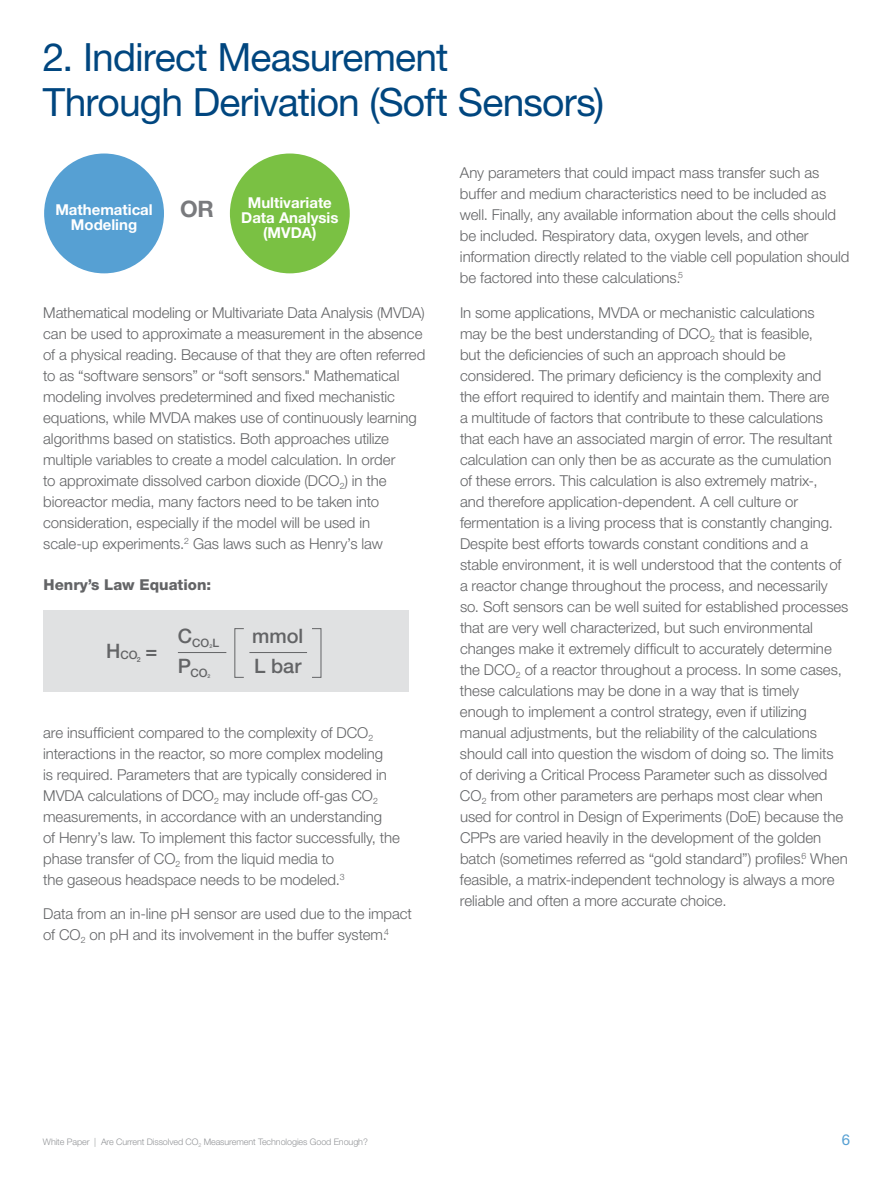
<style>
.page{position:relative;width:893px;height:1188px;background:#fff}
.page>*{position:absolute;margin:0;border:0;box-sizing:border-box;transform-origin:0 0}
.t1{font:39px/45px "Helvetica Neue LT Std";letter-spacing:-.02em;color:#00467f}
.t2{font:700 22.65px "Helvetica Neue LT Std";color:#797a7d}
.t3{font:500 19.95px/29.8px "Helvetica Neue LT Std";color:#636466}
.t4{font:300 15px/21px "Helvetica Neue LT Std";letter-spacing:-.005em;color:#636466}
.t5{font:700 15px/15px "Helvetica Neue LT Std";color:#fff;text-align:center}
.t6{font:800 15px "Helvetica Neue LT Std";color:#636466}
.t7{font:15px "Helvetica Neue LT Std";color:#56a0d3}
.t8{font:500 11.55px "Helvetica Neue LT Std";color:#636466}
.t9{font:300 9px "Helvetica Neue LT Std";letter-spacing:-.01em;color:#939598}
.s1{font-size:19.95px}
.s2{font-size:5.25px}
</style>
<div class="page">
<div style="left:44px;top:154px;width:120px;height:119px;background:#56a0d3;border-radius:50%"></div>
<div style="left:230px;top:154px;width:120px;height:119px;background:#7ac143;border-radius:50%"></div>
<div style="left:44px;top:610px;width:365px;height:82px;background:#e0e1e2"></div>
<hr style="left:178px;top:652px;width:48px;height:1px;background:#636466">
<svg style="left:234px;top:628px;width:88px;height:50px"></svg>
<h1 class="t1" style="left:43px;top:34px;width:563px">2. Indirect Measurement<br>Through Derivation (Soft Sensors)</h1>
<p class="t5" style="left:55px;top:202px;width:99px">Mathematical<br>Modeling</p>
<p class="t5" style="left:241px;top:194px;width:99px">Multivariate<br>Data Analysis (MVDA)</p>
<h2 class="t2" style="left:180px;top:195px;width:35px">OR</h2>
<p class="t4" style="left:43px;top:302px;width:384px">Mathematical modeling or Multivariate Data Analysis (MVDA) can be used to approximate a measurement in the absence of a physical reading. Because of that they are often referred to as “software sensors” or “soft sensors." Mathematical modeling involves predetermined and fixed mechanistic equations, while MVDA makes use of continuously learning algorithms based on statistics. Both approaches utilize multiple variables to create a model calculation. In order<br>to approximate dissolved carbon dioxide (DCO<sub>2</sub>) in the bioreactor media, many factors need to be taken into consideration, especially if the model will be used in scale-up experiments.<sup>2</sup> Gas laws such as Henry’s law</p>
<p class="t6" style="left:44px;top:575px;width:169px">Henry’s Law Equation:</p>
<p class="t8" style="left:106px;top:648px;width:36px"><span class="s1">H</span>CO<sub>2</sub></p>
<h3 class="t3" style="left:145px;top:635px;width:13px">=</h3>
<p class="t8" style="left:178px;top:636px;width:43px"><sup>C</sup>CO<span class="s2">2</span>L</p>
<p class="t8" style="left:178px;top:666px;width:34px"><sup>P</sup>CO<span class="s2">2</span></p>
<h3 class="t3" style="left:252px;top:621px;width:53px">mmol<br>L bar</h3>
<p class="t4" style="left:43px;top:722px;width:358px">are insufficient compared to the complexity of DCO<sub>2 </sub>interactions in the reactor, so more complex modeling<br>is required. Parameters that are typically considered in MVDA calculations of DCO<sub>2</sub> may include off-gas CO<sub>2 </sub>measurements, in accordance with an understanding<br>of Henry’s law. To implement this factor successfully, the phase transfer of CO<sub>2</sub> from the liquid media to<br>the gaseous headspace needs to be modeled.<sup>3</sup></p>
<p class="t4" style="left:43px;top:903px;width:370px">Data from an in-line pH sensor are used due to the impact of CO<sub>2</sub> on pH and its involvement in the buffer system.<sup>4</sup></p>
<p class="t4" style="left:460px;top:162px;width:391px">Any parameters that could impact mass transfer such as buffer and medium characteristics need to be included as well. Finally, any available information about the cells should be included. Respiratory data, oxygen levels, and other information directly related to the viable cell population should be factored into these calculations.<sup>5</sup></p>
<p class="t4" style="left:460px;top:302px;width:390px">In some applications, MVDA or mechanistic calculations<br>may be the best understanding of DCO<sub>2</sub> that is feasible,<br>but the deficiencies of such an approach should be considered. The primary deficiency is the complexity and<br>the effort required to identify and maintain them. There are<br>a multitude of factors that contribute to these calculations that each have an associated margin of error. The resultant calculation can only then be as accurate as the cumulation<br>of these errors. This calculation is also extremely matrix-,<br>and therefore application-dependent. A cell culture or fermentation is a living process that is constantly changing.<br>Despite best efforts towards constant conditions and a stable environment, it is well understood that the contents of a reactor change throughout the process, and necessarily so. Soft sensors can be well suited for established processes that are very well characterized, but such environmental changes make it extremely difficult to accurately determine the DCO<sub>2</sub> of a reactor throughout a process. In some cases, these calculations may be done in a way that is timely enough to implement a control strategy, even if utilizing manual adjustments, but the reliability of the calculations should call into question the wisdom of doing so. The limits of deriving a Critical Process Parameter such as dissolved CO<sub>2</sub> from other parameters are perhaps most clear when used for control in Design of Experiments (DoE) because the CPPs are varied heavily in the development of the golden batch (sometimes referred as “gold standard”) profiles.<sup>6</sup> When feasible, a matrix-independent technology is always a more reliable and often a more accurate choice.</p>
<p class="t9" style="left:43px;top:1136px;width:326px">White Paper | Are Current Dissolved CO<sub>2</sub> Measurement Technologies Good Enough?</p>
<p class="t7" style="left:842px;top:1131px;width:10px">6</p>
</div>
